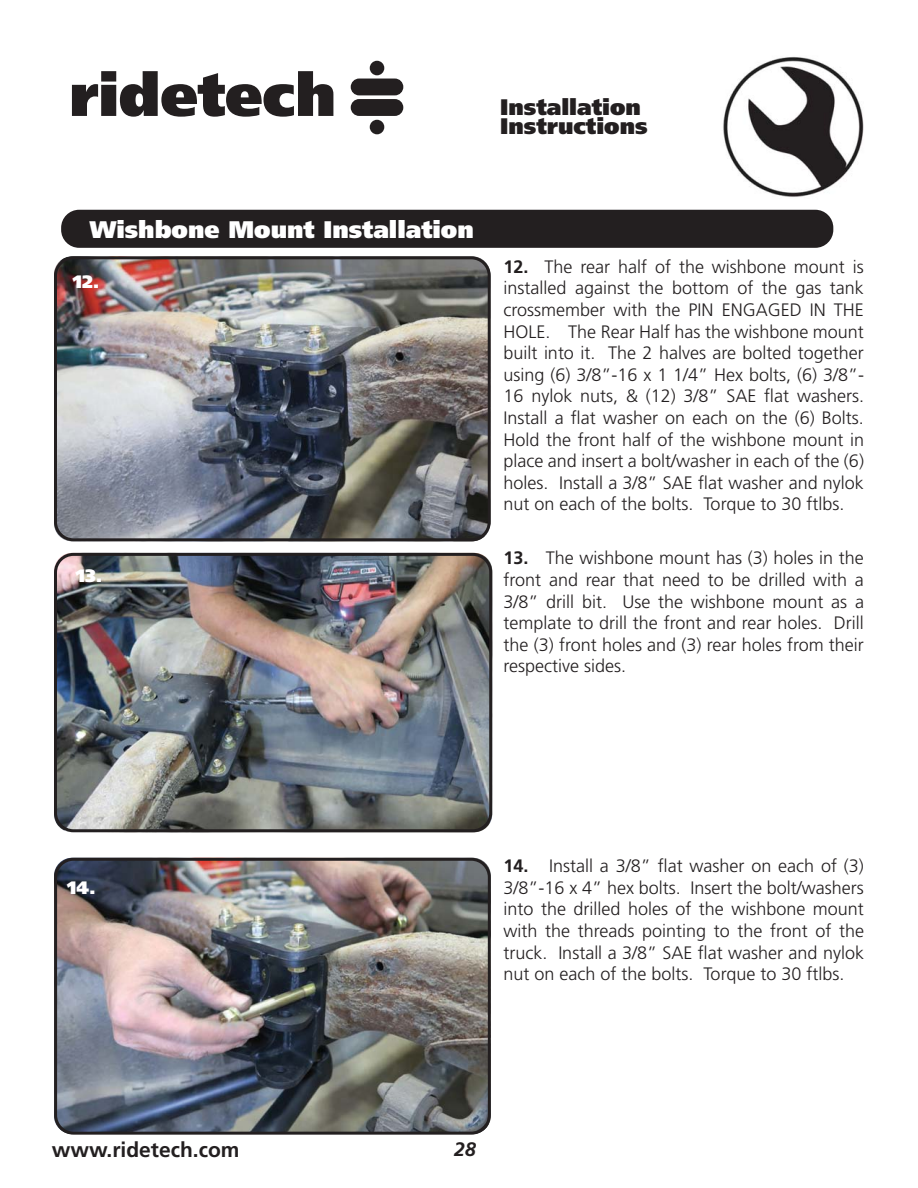
<style>
.page{position:relative;width:918px;height:1188px;background:#fff}
.page>*{position:absolute;margin:0;border:0;box-sizing:border-box;transform-origin:0 0}
.t1{font:900 24px "Frutiger";color:#fff}
.t2{font:900 22.5px/19.5px "Frutiger LT Pro";color:#231f20}
.t3{font:700 21px "Frutiger LT Pro";color:#231f20}
.t4{font:italic 700 19.5px "Frutiger LT Pro";color:#231f20}
.t5{font:300 18px/21.6px "Frutiger";color:#231f20;text-align:justify}
.t6{font:900 18px "Frutiger";color:#fff}
.s1{font-weight:700}
</style>
<div class="page">
<img style="left:723px;top:84px;width:15px;height:86px">
<svg style="left:72px;top:71px;width:261px;height:46px"></svg>
<div style="left:351px;top:79px;width:52px;height:16px;background:#231f20;border-radius:8px"></div>
<div style="left:351px;top:99px;width:52px;height:17px;background:#231f20;border-radius:8px"></div>
<div style="left:370px;top:61px;width:14px;height:14px;background:#231f20;border-radius:50%"></div>
<div style="left:370px;top:120px;width:14px;height:14px;background:#231f20;border-radius:50%"></div>
<img style="left:54px;top:858px;width:437px;height:276px;border-radius:18px">
<img style="left:54px;top:553px;width:438px;height:279px;border-radius:18px">
<img style="left:54px;top:256px;width:436px;height:285px;border-radius:18px">
<div style="left:54px;top:553px;width:438px;height:279px;border:3px solid #231f20;border-radius:18px"></div>
<div style="left:61px;top:210px;width:772px;height:38px;background:#231f20;border-radius:18px"></div>
<div style="left:54px;top:256px;width:437px;height:285px;border:3px solid #231f20;border-radius:18px"></div>
<div style="left:54px;top:858px;width:437px;height:277px;border:3px solid #231f20;border-radius:18px"></div>
<p class="t2" style="left:500px;top:98px;width:149px">Installation<br>Instructions</p>
<h1 class="t1" style="left:90px;top:220px;width:385px">Wishbone Mount Installation</h1>
<p class="t6" style="left:73px;top:274px;width:28px">12.</p>
<p class="t6" style="left:76px;top:568px;width:28px">13.</p>
<p class="t5" style="left:504px;top:257px;width:362px"><span class="s1">12.</span> The rear half of the wishbone mount is installed against the bottom of the gas tank crossmember with the PIN ENGAGED IN THE HOLE. The Rear Half has the wishbone mount built into it. The 2 halves are bolted together using (6) 3/8”-16 x 1 1/4” Hex bolts, (6) 3/8”- 16 nylok nuts, &amp; (12) 3/8” SAE flat washers.<br>Install a flat washer on each on the (6) Bolts.<br>Hold the front half of the wishbone mount in place and insert a bolt/washer in each of the (6) holes. Install a 3/8” SAE flat washer and nylok nut on each of the bolts. Torque to 30 ftlbs.</p>
<p class="t5" style="left:504px;top:549px;width:362px"><span class="s1">13.</span> The wishbone mount has (3) holes in the front and rear that need to be drilled with a 3/8” drill bit. Use the wishbone mount as a template to drill the front and rear holes. Drill the (3) front holes and (3) rear holes from their respective sides.</p>
<p class="t6" style="left:67px;top:881px;width:30px">14.</p>
<p class="t5" style="left:504px;top:856px;width:362px"><span class="s1">14.</span> Install a 3/8” flat washer on each of (3)<br>3/8”-16 x 4” hex bolts. Insert the bolt/washers into the drilled holes of the wishbone mount with the threads pointing to the front of the truck. Install a 3/8” SAE flat washer and nylok nut on each of the bolts. Torque to 30 ftlbs.</p>
<p class="t3" style="left:52px;top:1141px;width:189px">www.ridetech.com</p>
<p class="t4" style="left:454px;top:1138px;width:23px">28</p>
</div>
